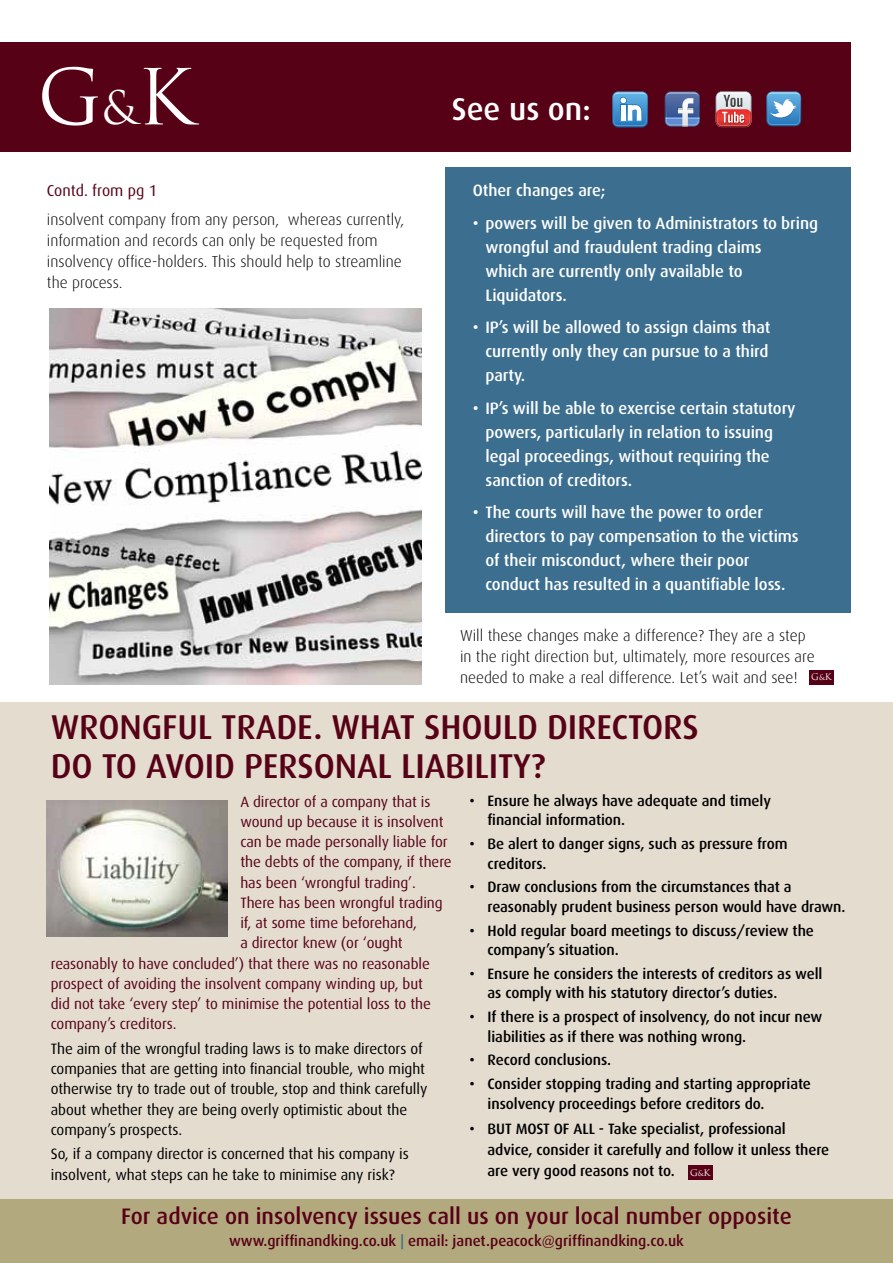
<style>
.page{position:relative;width:893px;height:1263px;background:#fff}
.page>*{position:absolute;margin:0;border:0;box-sizing:border-box;transform-origin:0 0}
.t1{font:75px "Trajan Pro";color:#fff}
.t2{font:500 34.5px/39px "Dax";letter-spacing:-.005em;color:#570117}
.t3{font:500 31.5px "Dax";color:#fff}
.t4{font:500 22.5px "Dax";color:#570117}
.t5{font:500 16.5px/24px "Dax";letter-spacing:-.005em;color:#fff}
.t6{font:300 15.75px/21px "Dax";color:#000}
.t7{font:15.75px "Dax";color:#570117}
.t8{font:500 15px/19.5px "Dax";letter-spacing:-.005em;color:#000}
.t9{font:15px "Dax";letter-spacing:-.005em;color:#570117}
.t10{font:15px/20.2px "Dax";letter-spacing:-.005em;color:#000}
.t11{font:500 15px "Dax";color:#570117}
.s1{font-size:45px}
.s2{font-family:"Trajan Pro";font-weight:400;font-size:9px;color:#fff}
.s3{font-family:"Trajan Pro";font-weight:400;font-size:7.5px;color:#fff}
.s4{color:#3b6e8f}
</style>
<div class="page">
<div style="left:0;top:702px;width:893px;height:504px;background:#e3dccf"></div>
<div style="left:445px;top:168px;width:405px;height:445px;background:#3b6e8f"></div>
<div style="left:0;top:43px;width:850px;height:109px;background:#570117"></div>
<div style="left:0;top:1199px;width:893px;height:64px;background:#b3a97e"></div>
<svg style="left:665px;top:91px;width:35px;height:36px"></svg>
<svg style="left:716px;top:91px;width:35px;height:36px"></svg>
<svg style="left:612px;top:91px;width:36px;height:36px"></svg>
<svg style="left:766px;top:91px;width:35px;height:35px"></svg>
<div style="left:809px;top:670px;width:25px;height:15px;background:#570117"></div>
<img style="left:49px;top:308px;width:373px;height:377px">
<div style="left:688px;top:1165px;width:25px;height:15px;background:#570117"></div>
<img style="left:47px;top:801px;width:181px;height:135px">
<h1 class="t1" style="left:37px;top:49px;width:157px">G<span class="s1">&amp;</span>K</h1>
<h3 class="t3" style="left:452px;top:91px;width:140px">See us on:</h3>
<p class="t7" style="left:47px;top:182px;width:112px">Contd. from pg 1</p>
<p class="t6" style="left:47px;top:209px;width:359px">insolvent company from any person, whereas currently, information and records can only be requested from insolvency office-holders. This should help to streamline the process.</p>
<p class="t5" style="left:473px;top:179px;width:134px">Other changes are;</p>
<p class="t5" style="left:485px;top:211px;width:334px;text-indent:-13px">• powers will be given to Administrators to bring wrongful and fraudulent trading claims<br>which are currently only available to Liquidators.</p>
<p class="t5" style="left:485px;top:316px;width:286px;text-align:justify;text-indent:-13px">• IP’s will be allowed to assign claims that currently only they can pursue to a third party.</p>
<p class="t5" style="left:485px;top:396px;width:312px;text-indent:-13px">• IP’s will be able to exercise certain statutory powers, particularly in relation to issuing legal proceedings, without requiring the sanction of creditors.</p>
<p class="t5" style="left:485px;top:501px;width:315px;text-indent:-13px">• The courts will have the power to order directors to pay compensation to the victims of their misconduct, where their poor conduct has resulted in a quantifiable loss.</p>
<p class="t6" style="left:460px;top:625px;width:373px">Will these changes make a difference? They are a step<br>in the right direction but, ultimately, more resources are needed to make a real difference. Let’s wait and see! <sup>G</sup><sup>&amp;</sup><sup>K</sup></p>
<h2 class="t2" style="left:51px;top:708px;width:650px">WRONGFUL TRADE. WHAT SHOULD DIRECTORS<br>DO TO AVOID PERSONAL LIABILITY?</h2>
<p class="t9" style="left:240px;top:793px;width:192px">A director of a company that is</p>
<p class="t9" style="left:240px;top:813px;width:205px">wound up because it is insolvent</p>
<p class="t9" style="left:240px;top:834px;width:209px">can be made personally liable for</p>
<p class="t9" style="left:240px;top:854px;width:213px">the debts of the company, if there</p>
<p class="t9" style="left:240px;top:874px;width:177px">has been ‘wrongful trading’.</p>
<p class="t9" style="left:240px;top:894px;width:204px">There has been wrongful trading</p>
<p class="t9" style="left:240px;top:915px;width:178px">if, at some time beforehand,</p>
<p class="t9" style="left:240px;top:935px;width:164px">a director knew (or ‘ought</p>
<p class="t9" style="left:51px;top:955px;width:381px">reasonably to have concluded’) that there was no reasonable</p>
<p class="t9" style="left:51px;top:975px;width:374px">prospect of avoiding the insolvent company winding up, but</p>
<p class="t9" style="left:51px;top:996px;width:382px">did not take ‘every step’ to minimise the potential loss to the</p>
<p class="t9" style="left:51px;top:1016px;width:127px">company’s creditors.</p>
<p class="t10" style="left:51px;top:1039px;width:378px">The aim of the wrongful trading laws is to make directors of companies that are getting into financial trouble, who might otherwise try to trade out of trouble, stop and think carefully about whether they are being overly optimistic about the company’s prospects.</p>
<p class="t10" style="left:51px;top:1144px;width:360px">So, if a company director is concerned that his company is insolvent, what steps can he take to minimise any risk?</p>
<p class="t8" style="left:488px;top:791px;width:285px;text-indent:-18px">• Ensure he always have adequate and timely financial information.</p>
<p class="t8" style="left:488px;top:834px;width:301px;text-indent:-18px">• Be alert to danger signs, such as pressure from creditors.</p>
<p class="t8" style="left:488px;top:877px;width:359px;text-indent:-18px">• Draw conclusions from the circumstances that a reasonably prudent business person would have drawn.</p>
<p class="t8" style="left:488px;top:921px;width:328px;text-indent:-18px">• Hold regular board meetings to discuss/review the company’s situation.</p>
<p class="t8" style="left:488px;top:964px;width:336px;text-indent:-18px">• Ensure he considers the interests of creditors as well as comply with his statutory director’s duties.</p>
<p class="t8" style="left:488px;top:1007px;width:336px;text-indent:-18px">• If there is a prospect of insolvency, do not incur new liabilities as if there was nothing wrong.</p>
<p class="t8" style="left:470px;top:1050px;width:143px">• Record conclusions.</p>
<p class="t8" style="left:488px;top:1074px;width:325px;text-indent:-18px">• Consider stopping trading and starting appropriate insolvency proceedings before creditors do.</p>
<p class="t8" style="left:488px;top:1118px;width:343px;line-height:21px;text-indent:-18px">• BUT MOST OF ALL - Take specialist, professional advice, consider it carefully and follow it unless there are very good reasons not to. <span class="s2">G</span><span class="s3">&amp;</span><span class="s2">K</span></p>
<h3 class="t4" style="left:121px;top:1203px;width:672px">For advice on insolvency issues call us on your local number opposite</h3>
<p class="t11" style="left:229px;top:1233px;width:456px">www.griffinandking.co.uk <span class="s4">|</span> email: janet.peacock@griffinandking.co.uk</p>
</div>
